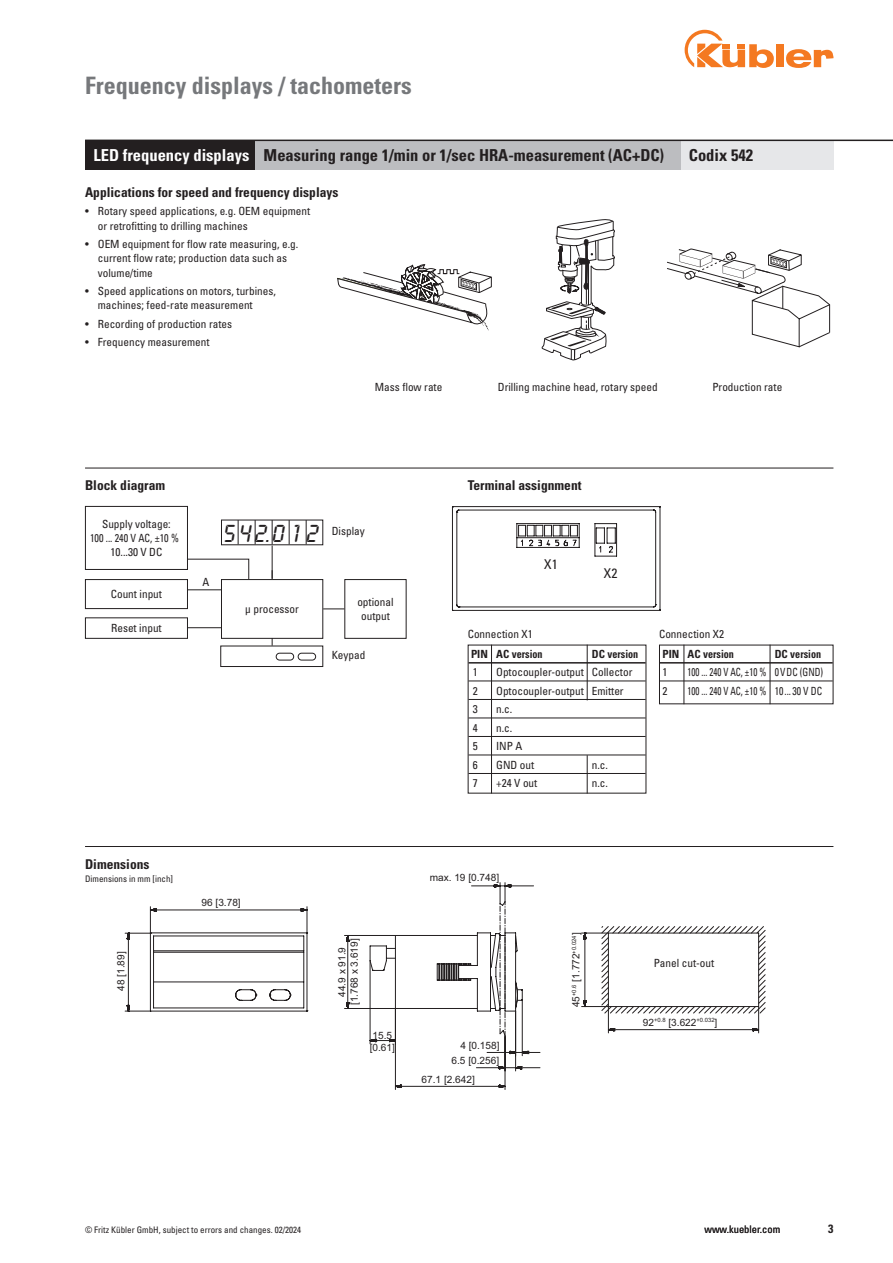
<style>
.page{position:relative;width:893px;height:1263px;background:#fff}
.page>*{position:absolute;margin:0;border:0;box-sizing:border-box;transform-origin:0 0}
.t1{font:25.5px "Lcd D";color:#231f20}
.t2{font:700 condensed 24px "Univers LT Std";color:#76787b}
.t3{font:700 condensed 16.5px "Univers LT Std";color:#231f20}
.t4{font:700 condensed 13.5px "Univers LT Std";color:#231f20}
.t5{font:condensed 13.5px "Univers LT Std";color:#231f20}
.t6{font:700 condensed 12px "Univers LT Std";color:#231f20}
.t7{font:condensed 11.25px/14.2px "Univers LT Std";color:#231f20}
.t8{font:condensed 11.25px "Univers LT Std";color:#231f20;scale:.8 1}
.t9{font:700 condensed 11.25px "Univers LT Std";color:#231f20}
.t10{font:condensed 10.5px "Univers LT Std";color:#231f20}
.t11{font:10.05px/12.1px "Arial";color:#231f20}
.t12{font:condensed 9px "Univers LT Std";color:#231f20}
.t13{font:5.85px "Arial";color:#231f20}
.s1{color:#fff}
.s2{font-size:10.05px}
</style>
<div class="page">
<div style="left:776px;top:44px;width:8px;height:23px;background:#f47921"></div>
<svg style="left:786px;top:49px;width:47px;height:19px"></svg>
<svg style="left:685px;top:30px;width:89px;height:38px"></svg>
<svg style="left:542px;top:219px;width:73px;height:141px"></svg>
<svg style="left:337px;top:264px;width:155px;height:67px"></svg>
<svg style="left:667px;top:248px;width:163px;height:99px"></svg>
<hr style="left:453px;top:506px;width:207px;height:1px;background:#231f20">
<hr style="left:453px;top:610px;width:207px;height:1px;background:#231f20">
<hr style="left:459px;top:510px;width:194px;height:1px;background:#231f20">
<hr style="left:459px;top:607px;width:194px;height:1px;background:#231f20">
<hr style="left:452px;top:507px;width:1px;height:103px;background:#231f20">
<hr style="left:457px;top:512px;width:1px;height:93px;background:#231f20">
<hr style="left:660px;top:507px;width:1px;height:103px;background:#231f20">
<hr style="left:655px;top:512px;width:1px;height:93px;background:#231f20">
<svg style="left:452px;top:506px;width:8px;height:7px"></svg>
<svg style="left:452px;top:605px;width:8px;height:6px"></svg>
<svg style="left:653px;top:604px;width:8px;height:7px"></svg>
<svg style="left:653px;top:506px;width:8px;height:7px"></svg>
<svg style="left:517px;top:523px;width:100px;height:34px"></svg>
<hr style="left:152px;top:1140px;width:150px;height:1px;background:#231f20">
<svg style="left:125px;top:906px;width:183px;height:106px"></svg>
<svg style="left:471px;top:882px;width:63px;height:53px"></svg>
<svg style="left:145px;top:935px;width:395px;height:155px"></svg>
<svg style="left:581px;top:926px;width:185px;height:107px"></svg>
<hr style="left:85px;top:846px;width:748px;height:1px;background:#231f20">
<hr style="left:85px;top:468px;width:748px;height:1px;background:#231f20">
<hr style="left:660px;top:662px;width:173px;height:1px;background:#231f20">
<hr style="left:660px;top:680px;width:173px;height:1px;background:#231f20">
<hr style="left:468px;top:662px;width:178px;height:1px;background:#231f20">
<hr style="left:468px;top:680px;width:178px;height:1px;background:#231f20">
<hr style="left:468px;top:699px;width:178px;height:1px;background:#231f20">
<hr style="left:468px;top:718px;width:178px;height:1px;background:#231f20">
<hr style="left:468px;top:736px;width:178px;height:1px;background:#231f20">
<hr style="left:468px;top:755px;width:178px;height:1px;background:#231f20">
<hr style="left:468px;top:773px;width:178px;height:1px;background:#231f20">
<hr style="left:684px;top:645px;width:1px;height:59px;background:#231f20">
<hr style="left:491px;top:645px;width:1px;height:148px;background:#231f20">
<hr style="left:770px;top:645px;width:1px;height:59px;background:#231f20">
<hr style="left:587px;top:645px;width:1px;height:55px;background:#231f20">
<hr style="left:587px;top:755px;width:1px;height:38px;background:#231f20">
<div style="left:85px;top:506px;width:103px;height:64px;border:1px solid #231f20"></div>
<div style="left:221px;top:579px;width:102px;height:60px;border:1px solid #231f20"></div>
<div style="left:344px;top:579px;width:62px;height:60px;border:1px solid #231f20"></div>
<div style="left:85px;top:579px;width:103px;height:30px;border:1px solid #231f20"></div>
<div style="left:85px;top:617px;width:103px;height:22px;border:1px solid #231f20"></div>
<div style="left:220px;top:646px;width:103px;height:21px;border:1px solid #231f20"></div>
<div style="left:298px;top:653px;width:18px;height:7px;border:1px solid #231f20;border-radius:3px"></div>
<div style="left:276px;top:653px;width:18px;height:7px;border:1px solid #231f20;border-radius:3px"></div>
<hr style="left:187px;top:589px;width:34px;height:1px;background:#231f20">
<hr style="left:187px;top:627px;width:34px;height:1px;background:#231f20">
<svg style="left:186px;top:558px;width:63px;height:22px"></svg>
<svg style="left:238px;top:520px;width:1px;height:24px"></svg>
<svg style="left:255px;top:520px;width:1px;height:24px"></svg>
<svg style="left:272px;top:520px;width:1px;height:24px"></svg>
<svg style="left:289px;top:520px;width:1px;height:24px"></svg>
<svg style="left:306px;top:520px;width:1px;height:24px"></svg>
<svg style="left:323px;top:608px;width:21px;height:1px"></svg>
<hr style="left:272px;top:546px;width:1px;height:33px;background:#231f20">
<div style="left:85px;top:140px;width:170px;height:30px;background:#231f20"></div>
<div style="left:680px;top:140px;width:153px;height:30px;background:#e6e7e9"></div>
<div style="left:255px;top:140px;width:425px;height:30px;background:#bcbdc0"></div>
<hr style="left:85px;top:140px;width:808px;height:1px;background:#231f20">
<h2 class="t2" style="left:85px;top:71px;width:328px">Frequency displays / tachometers</h2>
<h3 class="t3" style="left:94px;top:145px;width:572px"><span class="s1">LED frequency displays</span> Measuring range 1/min or 1/sec HRA-measurement (AC+DC)</h3>
<h3 class="t3" style="left:689px;top:145px;width:66px">Codix 542</h3>
<p class="t4" style="left:85px;top:184px;width:255px">Applications for speed and frequency displays</p>
<p class="t7" style="left:98px;top:204px;width:214px;text-indent:-13px">• Rotary speed applications, e.g. OEM equipment or retrofitting to drilling machines</p>
<p class="t7" style="left:98px;top:237px;width:202px;text-indent:-13px">• OEM equipment for flow rate measuring, e.g. current flow rate; production data such as volume/time</p>
<p class="t7" style="left:98px;top:284px;width:180px;text-indent:-13px">• Speed applications on motors, turbines, machines; feed-rate measurement</p>
<p class="t7" style="left:85px;top:317px;width:149px">• Recording of production rates</p>
<p class="t7" style="left:85px;top:335px;width:126px">• Frequency measurement</p>
<p class="t7" style="left:375px;top:380px;width:69px">Mass flow rate</p>
<p class="t7" style="left:498px;top:380px;width:161px">Drilling machine head, rotary speed</p>
<p class="t7" style="left:712px;top:380px;width:71px">Production rate</p>
<p class="t4" style="left:85px;top:477px;width:82px">Block diagram</p>
<p class="t7" style="left:90px;top:516px;width:90px;text-align:center">Supply voltage:<br>100 ... 240 V AC, ±10 %<br>10...30 V DC</p>
<p class="t7" style="left:202px;top:574px;width:8px">A</p>
<h1 class="t1" style="left:222px;top:520px;width:97px">542.0 1 2</h1>
<p class="t7" style="left:332px;top:523px;width:35px">Display</p>
<p class="t4" style="left:468px;top:477px;width:115px">Terminal assignment</p>
<p class="t5" style="left:544px;top:556px;width:15px">X1</p>
<p class="t5" style="left:604px;top:564px;width:15px">X2</p>
<p class="t7" style="left:111px;top:587px;width:53px">Count input</p>
<p class="t7" style="left:111px;top:621px;width:52px">Reset input</p>
<p class="t4" style="left:85px;top:856px;width:66px">Dimensions</p>
<p class="t12" style="left:85px;top:873px;width:89px">Dimensions in mm [inch]</p>
<p class="t11" style="left:115px;top:991px;width:41px;rotate:-90deg">48 [1.89]</p>
<p class="t7" style="left:245px;top:602px;width:55px">μ processor</p>
<p class="t7" style="left:357px;top:595px;width:38px;text-align:center">optional output</p>
<p class="t7" style="left:332px;top:648px;width:35px">Keypad</p>
<p class="t7" style="left:468px;top:626px;width:67px">Connection X1</p>
<p class="t7" style="left:659px;top:626px;width:67px">Connection X2</p>
<p class="t9" style="left:662px;top:647px;width:73px">PIN AC version</p>
<p class="t9" style="left:775px;top:647px;width:48px">DC version</p>
<p class="t7" style="left:662px;top:665px;width:6px">1</p>
<p class="t8" style="left:687px;top:665px;width:171px">100 ... 240 V AC, ±10 % 0VDC (GND)</p>
<p class="t7" style="left:662px;top:683px;width:6px">2</p>
<p class="t8" style="left:687px;top:684px;width:170px">100 ... 240 V AC, ±10 % 10 ... 30 V DC</p>
<p class="t9" style="left:471px;top:647px;width:73px">PIN AC version</p>
<p class="t9" style="left:592px;top:647px;width:48px">DC version</p>
<p class="t7" style="left:473px;top:665px;width:6px">1</p>
<p class="t7" style="left:496px;top:665px;width:138px">Optocoupler-output Collector</p>
<p class="t7" style="left:473px;top:683px;width:6px">2</p>
<p class="t7" style="left:496px;top:683px;width:129px">Optocoupler-output Emitter</p>
<p class="t7" style="left:473px;top:702px;width:6px">3</p>
<p class="t7" style="left:496px;top:702px;width:18px">n.c.</p>
<p class="t7" style="left:473px;top:720px;width:6px">4</p>
<p class="t7" style="left:496px;top:720px;width:18px">n.c.</p>
<p class="t7" style="left:473px;top:739px;width:6px">5</p>
<p class="t7" style="left:496px;top:739px;width:28px">INP A</p>
<p class="t7" style="left:473px;top:757px;width:6px">6</p>
<p class="t7" style="left:496px;top:757px;width:40px">GND out</p>
<p class="t7" style="left:592px;top:757px;width:18px">n.c.</p>
<p class="t7" style="left:473px;top:776px;width:6px">7</p>
<p class="t7" style="left:496px;top:776px;width:43px">+24 V out</p>
<p class="t7" style="left:592px;top:776px;width:18px">n.c.</p>
<p class="t11" style="left:202px;top:896px;width:41px">96 [3.78]</p>
<p class="t11" style="left:336px;top:1005px;width:68px;text-align:center;rotate:-90deg">44.9 x 91.9 [1.768 x 3.619]</p>
<p class="t11" style="left:370px;top:1029px;width:27px">15.5 [0.61]</p>
<p class="t11" style="left:430px;top:872px;width:71px">max. 19 [0.748]</p>
<p class="t11" style="left:460px;top:1039px;width:41px">4 [0.158]</p>
<p class="t11" style="left:452px;top:1055px;width:49px">6.5 [0.256]</p>
<p class="t11" style="left:422px;top:1073px;width:55px">67.1 [2.642]</p>
<p class="t13" style="left:570px;top:1007px;width:76px;rotate:-90deg"><span class="s2">45</span>+0.6 <span class="s2">[1.772</span>+0.024<span class="s2">]</span></p>
<p class="t7" style="left:654px;top:955px;width:62px">Panel cut-out</p>
<p class="t13" style="left:643px;top:1016px;width:76px"><span class="s2">92</span>+0.8 <span class="s2">[3.622</span>+0.032<span class="s2">]</span></p>
<p class="t12" style="left:85px;top:1224px;width:218px">© Fritz Kübler GmbH, subject to errors and changes. 02/2024</p>
<p class="t10" style="left:704px;top:1223px;width:77px">www.kuebler.com</p>
<p class="t6" style="left:828px;top:1221px;width:7px">3</p>
</div>
